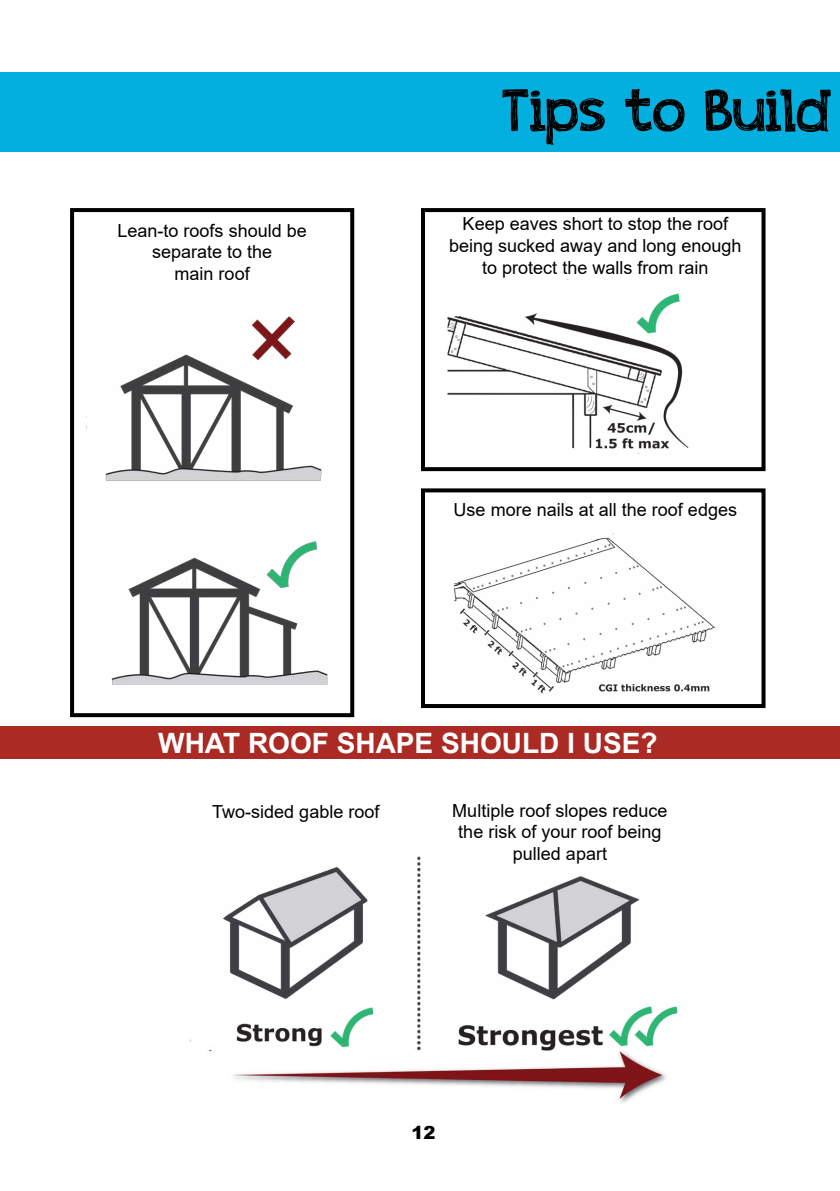
<style>
.page{position:relative;width:840px;height:1191px;background:#fff}
.page>*{position:absolute;margin:0;border:0;box-sizing:border-box;transform-origin:0 0}
.t1{font:60px "appleberry";color:#000}
.t2{font:700 28px "Arial";color:#fff}
.t3{font:18px/21.6px "Arial";color:#000;text-align:center}
.t4{font:900 18px "Arial";color:#000}
</style>
<div class="page">
<div style="left:0;top:72px;width:839px;height:80px;background:#03afde"></div>
<img style="left:75px;top:223px;width:280px;height:495px">
<img style="left:447px;top:279px;width:242px;height:175px">
<img style="left:421px;top:533px;width:315px;height:176px">
<div style="left:70px;top:208px;width:284px;height:509px;border:4px solid #000"></div>
<div style="left:421px;top:208px;width:344px;height:263px;border:4px solid #000"></div>
<div style="left:421px;top:488px;width:344px;height:220px;border:4px solid #000"></div>
<div style="left:0;top:726px;width:839px;height:32px;background:#ac2a24"></div>
<img style="left:189px;top:857px;width:489px;height:246px">
<h1 class="t1" style="left:502px;top:70px;width:329px">Tips to Build</h1>
<p class="t3" style="left:117px;top:219px;width:191px">Lean-to roofs should be separate to the<br>main roof</p>
<p class="t3" style="left:449px;top:213px;width:294px">Keep eaves short to stop the roof being sucked away and long enough to protect the walls from rain</p>
<p class="t3" style="left:453px;top:499px;width:285px">Use more nails at all the roof edges</p>
<h2 class="t2" style="left:158px;top:723px;width:500px">WHAT ROOF SHAPE SHOULD I USE?</h2>
<p class="t3" style="left:212px;top:801px;width:169px">Two-sided gable roof</p>
<p class="t3" style="left:452px;top:799px;width:217px">Multiple roof slopes reduce the risk of your roof being pulled apart</p>
<p class="t4" style="left:411px;top:1119px;width:26px">12</p>
</div>
